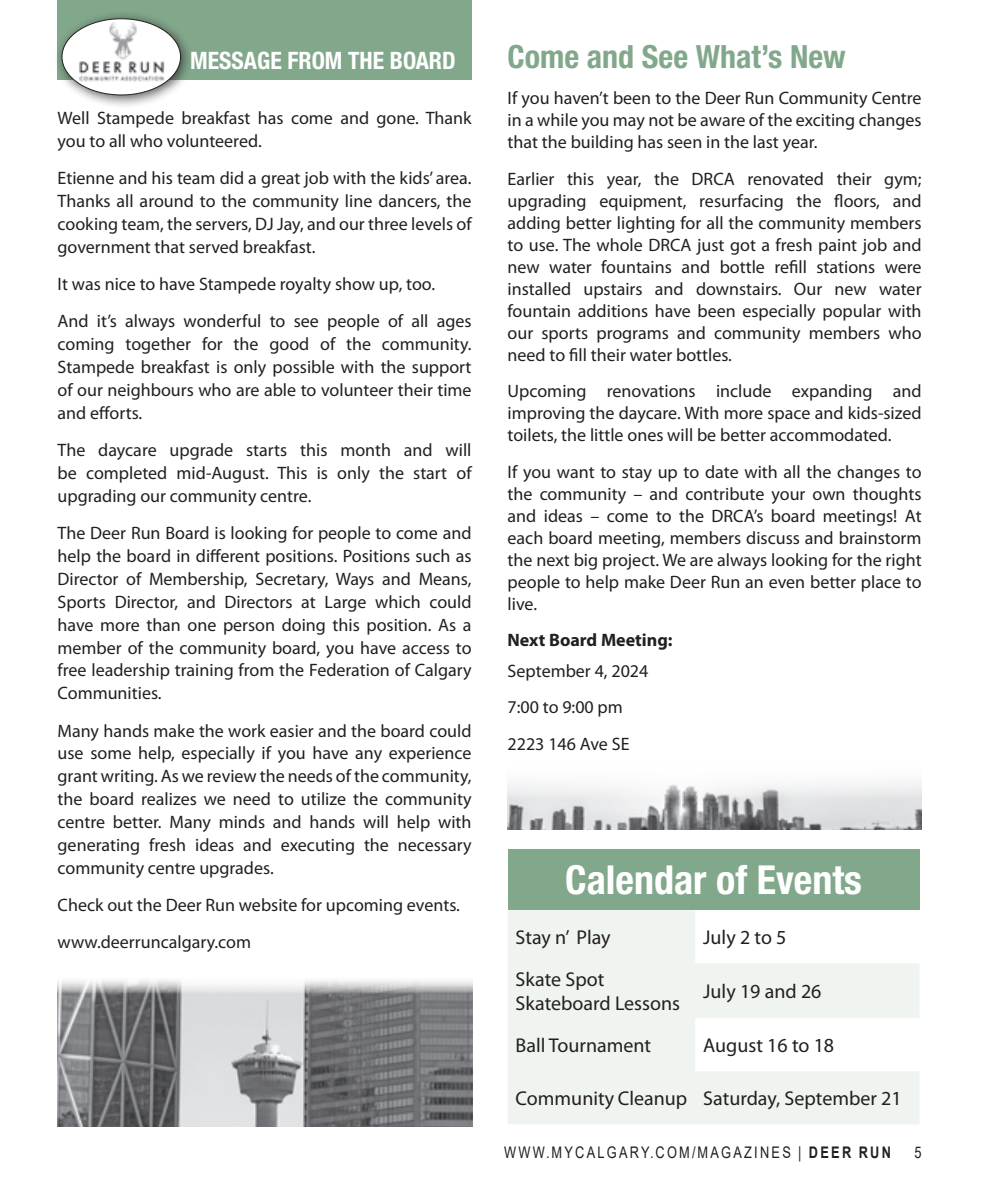
<style>
.page{position:relative;width:990px;height:1188px;background:#fff}
.page>*{position:absolute;margin:0;border:0;box-sizing:border-box;transform-origin:0 0}
.In_Around_title{font:700 condensed 40px "Helvetica Neue LT Std";color:#fff}
.In_Around_title-2{font:700 condensed 32px "Helvetica Neue LT Std";color:#82a88c}
.t1{font:700 condensed 24px "Helvetica Neue LT Std";color:#fff}
.Body_text{font:20px/24px "Myriad Pro";color:#231f20}
.Body_text-2{font:18px/22.8px "Myriad Pro";color:#231f20;text-align:justify}
.Subhead{font:700 18px "Myriad Pro";color:#231f20}
.t2{font:16px "Arial";letter-spacing:.175em;color:#231f20;scale:.8 1}
.s1{font-weight:700}
</style>
<div class="page">
<div style="left:58px;top:0;width:414px;height:79px;background:#82a88c"></div>
<div style="left:54px;top:10px;width:139px;height:98px;background:#231f20;opacity:.75"></div>
<div style="left:62px;top:19px;width:119px;height:76px;background:#fff;border-radius:50%"></div>
<img style="left:74px;top:19px;width:95px;height:76px">
<div style="left:508px;top:849px;width:412px;height:61px;background:#82a88c"></div>
<svg style="left:508px;top:910px;width:411px;height:214px;fill:#eff4f0"></svg>
<img style="left:58px;top:980px;width:414px;height:147px">
<img style="left:508px;top:782px;width:414px;height:48px">
<p class="t1" style="left:190px;top:45px;width:267px">MESSAGE FROM THE BOARD</p>
<p class="Body_text-2" style="left:58px;top:107px;width:416px">Well Stampede breakfast has come and gone. Thank you to all who volunteered.</p>
<p class="Body_text-2" style="left:58px;top:167px;width:416px">Etienne and his team did a great job with the kids’ area.<br>Thanks all around to the community line dancers, the cooking team, the servers, DJ Jay, and our three levels of government that served breakfast.</p>
<p class="Body_text-2" style="left:58px;top:272px;width:379px">It was nice to have Stampede royalty show up, too.</p>
<p class="Body_text-2" style="left:58px;top:310px;width:416px">And it’s always wonderful to see people of all ages coming together for the good of the community.<br>Stampede breakfast is only possible with the support of our neighbours who are able to volunteer their time and efforts.</p>
<p class="Body_text-2" style="left:58px;top:438px;width:415px">The daycare upgrade starts this month and will be completed mid-August. This is only the start of upgrading our community centre.</p>
<p class="Body_text-2" style="left:58px;top:521px;width:416px">The Deer Run Board is looking for people to come and help the board in different positions. Positions such as Director of Membership, Secretary, Ways and Means, Sports Director, and Directors at Large which could have more than one person doing this position. As a member of the community board, you have access to free leadership training from the Federation of Calgary Communities.</p>
<p class="Body_text-2" style="left:58px;top:719px;width:416px">Many hands make the work easier and the board could use some help, especially if you have any experience grant writing. As we review the needs of the community, the board realizes we need to utilize the community centre better. Many minds and hands will help with generating fresh ideas and executing the necessary community centre upgrades.</p>
<p class="Body_text-2" style="left:58px;top:893px;width:404px">Check out the Deer Run website for upcoming events.</p>
<p class="Body_text-2" style="left:58px;top:931px;width:195px">www.deerruncalgary.com</p>
<p class="In_Around_title-2" style="left:508px;top:37px;width:340px">Come and See What’s New</p>
<p class="Body_text-2" style="left:508px;top:87px;width:416px;line-height:22px">If you haven’t been to the Deer Run Community Centre in a while you may not be aware of the exciting changes that the building has seen in the last year.</p>
<p class="Body_text-2" style="left:508px;top:167px;width:416px;line-height:22px">Earlier this year, the DRCA renovated their gym; upgrading equipment, resurfacing the floors, and adding better lighting for all the community members to use. The whole DRCA just got a fresh paint job and new water fountains and bottle refill stations were installed upstairs and downstairs. Our new water fountain additions have been especially popular with our sports programs and community members who need to fill their water bottles.</p>
<p class="Body_text-2" style="left:508px;top:380px;width:416px;line-height:22px">Upcoming renovations include expanding and improving the daycare. With more space and kids-sized toilets, the little ones will be better accommodated.</p>
<p class="Body_text-2" style="left:508px;top:460px;width:416px;line-height:22px">If you want to stay up to date with all the changes to the community – and contribute your own thoughts and ideas – come to the DRCA’s board meetings! At each board meeting, members discuss and brainstorm the next big project. We are always looking for the right people to help make Deer Run an even better place to live.</p>
<p class="Subhead" style="left:508px;top:628px;width:166px">Next Board Meeting:</p>
<p class="Body_text-2" style="left:508px;top:659px;width:142px">September 4, 2024</p>
<p class="Body_text-2" style="left:508px;top:696px;width:117px">7:00 to 9:00 pm</p>
<p class="Body_text-2" style="left:508px;top:732px;width:123px">2223 146 Ave SE</p>
<p class="In_Around_title" style="left:565px;top:856px;width:298px">Calendar of Events</p>
<p class="Body_text" style="left:516px;top:925px;width:97px">Stay n’ Play</p>
<p class="Body_text" style="left:703px;top:925px;width:85px">July 2 to 5</p>
<p class="Body_text" style="left:516px;top:967px;width:166px">Skate Spot<br>Skateboard Lessons</p>
<p class="Body_text" style="left:703px;top:979px;width:120px">July 19 and 26</p>
<p class="Body_text" style="left:516px;top:1033px;width:137px">Ball Tournament</p>
<p class="Body_text" style="left:703px;top:1033px;width:132px">August 16 to 18</p>
<p class="Body_text" style="left:516px;top:1086px;width:173px">Community Cleanup</p>
<p class="Body_text" style="left:703px;top:1086px;width:200px">Saturday, September 21</p>
<p class="t2" style="left:504px;top:1141px;width:485px">WWW.MYCALGARY.COM/MAGAZINES | <span class="s1">DEER RUN</span></p>
<p class="t2" style="left:914px;top:1141px;width:10px">5</p>
</div>
